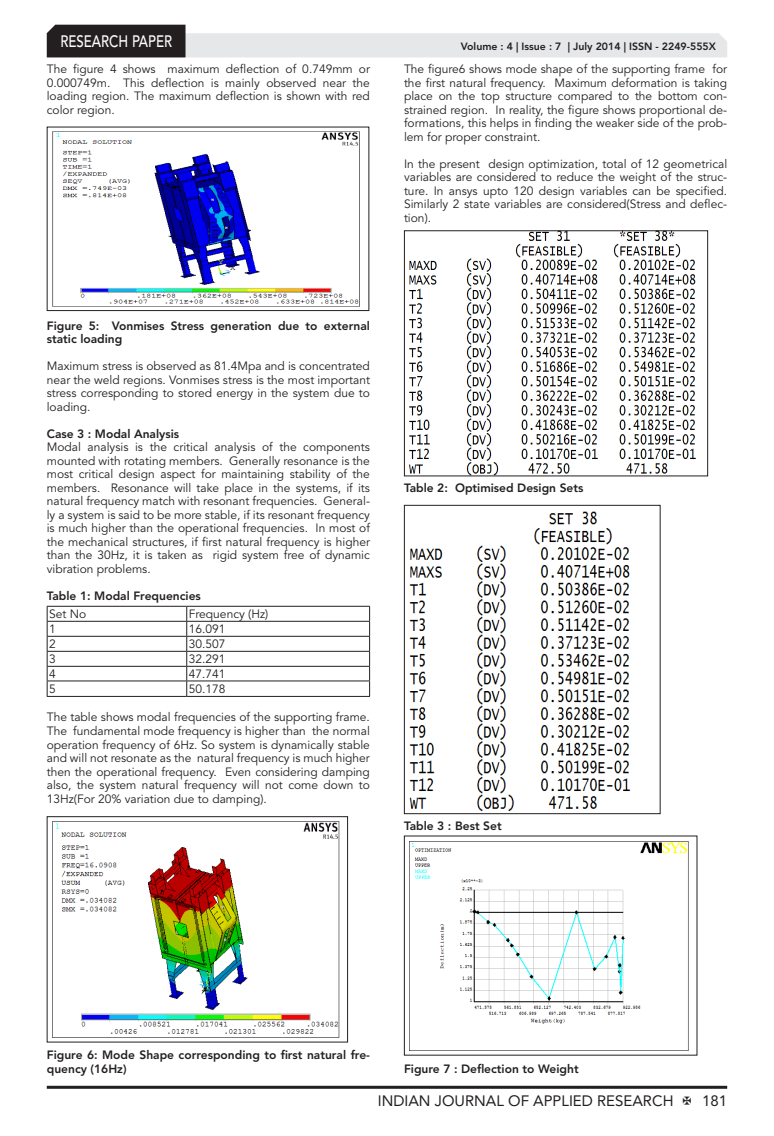
<style>
.page{position:relative;width:774px;height:1136px;background:#fff}
.page>*{position:absolute;margin:0;border:0;box-sizing:border-box;transform-origin:0 0}
.t1{font:500 16.5px "Avenir LT Std";color:#fff;scale:.8 1}
.t2{font:15px "Avenir LT Std";color:#231f20}
.t3{font:12px/13.5px "Avenir LT Std";color:#231f20;text-align:justify}
.t4{font:800 12px/13.5px "Avenir LT Std";color:#231f20}
.t5{font:800 10.5px "Avenir LT Std";color:#231f20}
</style>
<div class="page">
<hr style="left:47px;top:1085px;width:680px;height:3px;background:#231f20">
<svg style="left:47px;top:25px;width:680px;height:32px"></svg>
<img style="left:52px;top:131px;width:308px;height:176px">
<div style="left:47px;top:127px;width:322px;height:184px;border:1px solid #231f20"></div>
<svg style="left:47px;top:606px;width:323px;height:90px"></svg>
<hr style="left:47px;top:696px;width:140px;height:1px;background:#231f20">
<hr style="left:187px;top:696px;width:183px;height:1px;background:#231f20">
<img style="left:52px;top:821px;width:288px;height:217px">
<div style="left:47px;top:816px;width:301px;height:226px;border:1px solid #231f20"></div>
<img style="left:409px;top:232px;width:287px;height:242px">
<div style="left:404px;top:230px;width:304px;height:246px;border:1px solid #231f20"></div>
<img style="left:409px;top:511px;width:222px;height:300px">
<div style="left:404px;top:505px;width:256px;height:309px;border:1px solid #231f20"></div>
<img style="left:409px;top:841px;width:280px;height:210px">
<h1 class="t1" style="left:60px;top:32px;width:139px">RESEARCH PAPER</h1>
<p class="t3" style="left:47px;top:62px;width:325px">The figure 4 shows maximum deflection of 0.749mm or 0.000749m. This deflection is mainly observed near the loading region. The maximum deflection is shown with red color region.</p>
<p class="t5" style="left:461px;top:41px;width:257px">Volume : 4 | Issue : 7 | July 2014 | ISSN - 2249-555X</p>
<p class="t3" style="left:404px;top:62px;width:325px">The figure6 shows mode shape of the supporting frame for the first natural frequency. Maximum deformation is taking place on the top structure compared to the bottom con&shy;strained region. In reality, the figure shows proportional de&shy;formations, this helps in finding the weaker side of the prob&shy;lem for proper constraint.</p>
<p class="t3" style="left:404px;top:157px;width:325px">In the present design optimization, total of 12 geometrical variables are considered to reduce the weight of the struc&shy;ture. In ansys upto 120 design variables can be specified.<br>Similarly 2 state variables are considered(Stress and deflec&shy;tion).</p>
<p class="t4" style="left:47px;top:319px;width:325px">Figure 5: Vonmises Stress generation due to external static loading</p>
<p class="t3" style="left:47px;top:359px;width:325px">Maximum stress is observed as 81.4Mpa and is concentrated near the weld regions. Vonmises stress is the most important stress corresponding to stored energy in the system due to loading.</p>
<p class="t4" style="left:47px;top:427px;width:134px">Case 3 : Modal Analysis</p>
<p class="t3" style="left:47px;top:440px;width:325px">Modal analysis is the critical analysis of the components mounted with rotating members. Generally resonance is the most critical design aspect for maintaining stability of the members. Resonance will take place in the systems, if its natural frequency match with resonant frequencies. General&shy;ly a system is said to be more stable, if its resonant frequency is much higher than the operational frequencies. In most of the mechanical structures, if first natural frequency is higher than the 30Hz, it is taken as rigid system free of dynamic vibration problems.</p>
<p class="t4" style="left:47px;top:589px;width:156px">Table 1: Modal Frequencies</p>
<p class="t3" style="left:49px;top:607px;width:39px">Set No</p>
<p class="t3" style="left:189px;top:607px;width:81px">Frequency (Hz)</p>
<p class="t3" style="left:49px;top:622px;width:8px">1</p>
<p class="t3" style="left:189px;top:622px;width:38px">16.091</p>
<p class="t3" style="left:49px;top:637px;width:8px">2</p>
<p class="t3" style="left:189px;top:637px;width:38px">30.507</p>
<p class="t3" style="left:49px;top:652px;width:8px">3</p>
<p class="t3" style="left:189px;top:652px;width:38px">32.291</p>
<p class="t3" style="left:49px;top:667px;width:8px">4</p>
<p class="t3" style="left:189px;top:667px;width:38px">47.741</p>
<p class="t3" style="left:49px;top:682px;width:8px">5</p>
<p class="t3" style="left:189px;top:682px;width:38px">50.178</p>
<p class="t3" style="left:47px;top:710px;width:325px">The table shows modal frequencies of the supporting frame.<br>The fundamental mode frequency is higher than the normal operation frequency of 6Hz. So system is dynamically stable and will not resonate as the natural frequency is much higher then the operational frequency. Even considering damping also, the system natural frequency will not come down to 13Hz(For 20% variation due to damping).</p>
<p class="t4" style="left:404px;top:481px;width:181px">Table 2: Optimised Design Sets</p>
<p class="t4" style="left:404px;top:818px;width:99px">Table 3 : Best Set</p>
<p class="t4" style="left:47px;top:1048px;width:325px">Figure 6: Mode Shape corresponding to first natural fre&shy;quency (16Hz)</p>
<p class="t4" style="left:404px;top:1061px;width:176px">Figure 7 : Deflection to Weight</p>
<p class="t2" style="left:378px;top:1091px;width:297px">INDIAN JOURNAL OF APPLIED RESEARCH</p>
<p class="t2" style="left:702px;top:1091px;width:27px">181</p>
</div>
